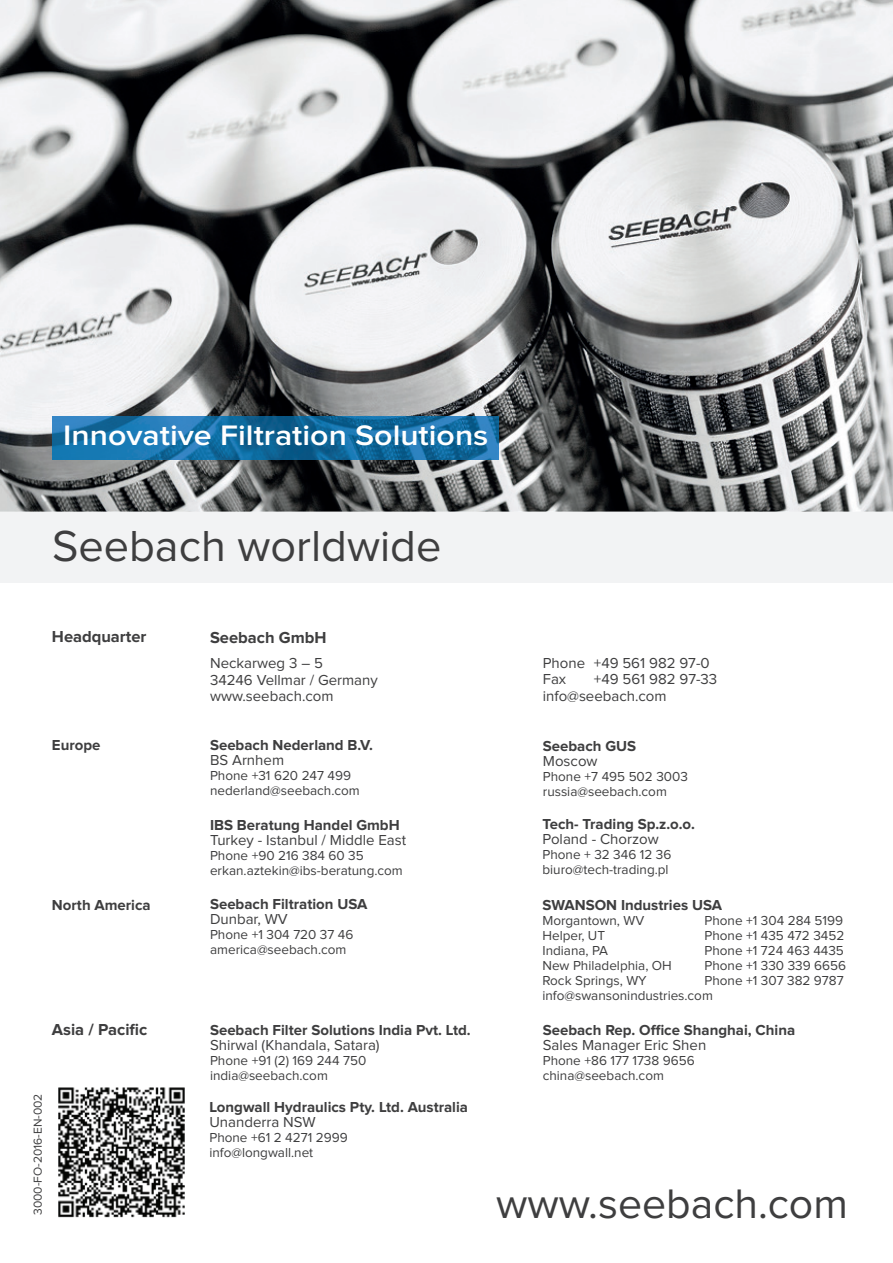
<style>
.page{position:relative;width:893px;height:1263px;background:#fff}
.page>*{position:absolute;margin:0;border:0;box-sizing:border-box;transform-origin:0 0}
.t1{font:45px "Proxima Nova";color:#3e3e3f}
.t2{font:42.75px "Proxima Nova";color:#3e3e3f}
.t3{font:600 29.1px "Proxima Nova";color:#fff;scale:1.1 1}
.t4{font:700 16.5px "Proxima Nova";color:#3e3e3f}
.t5{font:700 15px "Proxima Nova";color:#3e3e3f}
.t6{font:15px/16.5px "Proxima Nova";color:#3e3e3f}
.t7{font:13.5px/15px "Proxima Nova";color:#3e3e3f}
.t8{font:12px "Proxima Nova";color:#3e3e3f}
</style>
<div class="page">
<div style="left:0;top:0;width:893px;height:583px;background:#f2f3f4"></div>
<img style="left:0;top:0;width:893px;height:512px">
<img style="left:58px;top:1087px;width:127px;height:131px">
<img style="left:52px;top:417px;width:447px;height:43px">
<h3 class="t3" style="left:63px;top:419px;width:388px">Innovative Filtration Solutions</h3>
<h1 class="t1" style="left:52px;top:521px;width:391px">Seebach worldwide</h1>
<p class="t4" style="left:52px;top:627px;width:96px">Headquarter</p>
<p class="t5" style="left:52px;top:736px;width:50px">Europe</p>
<p class="t4" style="left:210px;top:628px;width:118px">Seebach GmbH</p>
<p class="t6" style="left:210px;top:655px;width:169px">Neckarweg 3 – 5<br>34246 Vellmar / Germany www.seebach.com</p>
<p class="t5" style="left:210px;top:737px;width:164px">Seebach Nederland B.V.</p>
<p class="t6" style="left:210px;top:752px;width:76px">BS Arnhem</p>
<p class="t7" style="left:210px;top:768px;width:151px">Phone +31 620 247 499 nederland@seebach.com</p>
<p class="t5" style="left:210px;top:816px;width:191px">IBS Beratung Handel GmbH</p>
<p class="t6" style="left:210px;top:832px;width:198px">Turkey - Istanbul / Middle East</p>
<p class="t7" style="left:210px;top:848px;width:194px">Phone +90 216 384 60 35 erkan.aztekin@ibs-beratung.com</p>
<p class="t5" style="left:52px;top:896px;width:100px">North America</p>
<p class="t5" style="left:210px;top:896px;width:159px">Seebach Filtration USA</p>
<p class="t6" style="left:210px;top:911px;width:79px">Dunbar, WV</p>
<p class="t7" style="left:210px;top:928px;width:145px">Phone +1 304 720 37 46 america@seebach.com</p>
<p class="t8" style="left:31px;top:1215px;width:123px;rotate:-90deg">3000-FO-2016-EN-002</p>
<p class="t4" style="left:52px;top:1020px;width:97px">Asia / Pacific</p>
<p class="t5" style="left:210px;top:1022px;width:262px">Seebach Filter Solutions India Pvt. Ltd.</p>
<p class="t6" style="left:210px;top:1037px;width:171px">Shirwal (Khandala, Satara)</p>
<p class="t7" style="left:210px;top:1054px;width:158px">Phone +91 (2) 169 244 750 india@seebach.com</p>
<p class="t5" style="left:209px;top:1099px;width:260px">Longwall Hydraulics Pty. Ltd. Australia</p>
<p class="t6" style="left:209px;top:1114px;width:108px">Unanderra NSW</p>
<p class="t7" style="left:209px;top:1130px;width:140px">Phone +61 2 4271 2999 info@longwall.net</p>
<p class="t6" style="left:543px;top:655px;width:168px">Phone +49 561 982 97-0<br>Fax</p>
<p class="t6" style="left:543px;top:671px;width:176px;text-indent:51px">+49 561 982 97-33 info@seebach.com</p>
<p class="t5" style="left:543px;top:738px;width:95px">Seebach GUS</p>
<p class="t6" style="left:543px;top:754px;width:56px">Moscow</p>
<p class="t7" style="left:543px;top:770px;width:147px">Phone +7 495 502 3003 russia@seebach.com</p>
<p class="t5" style="left:542px;top:815px;width:154px">Tech- Trading Sp.z.o.o.</p>
<p class="t6" style="left:542px;top:831px;width:118px">Poland - Chorzow</p>
<p class="t7" style="left:542px;top:847px;width:130px">Phone + 32 346 12 36 biuro@tech-trading.pl</p>
<p class="t5" style="left:542px;top:897px;width:181px">SWANSON Industries USA</p>
<p class="t7" style="left:542px;top:914px;width:103px">Morgantown, WV</p>
<p class="t7" style="left:704px;top:914px;width:140px">Phone +1 304 284 5199</p>
<p class="t7" style="left:542px;top:929px;width:64px">Helper, UT</p>
<p class="t7" style="left:704px;top:929px;width:141px">Phone +1 435 472 3452</p>
<p class="t7" style="left:542px;top:944px;width:67px">Indiana, PA</p>
<p class="t7" style="left:704px;top:944px;width:141px">Phone +1 724 463 4435</p>
<p class="t7" style="left:542px;top:959px;width:131px">New Philadelphia, OH</p>
<p class="t7" style="left:704px;top:959px;width:143px">Phone +1 330 339 6656</p>
<p class="t7" style="left:542px;top:974px;width:106px">Rock Springs, WY</p>
<p class="t7" style="left:542px;top:974px;width:303px;text-indent:162px">Phone +1 307 382 9787 info@swansonindustries.com</p>
<p class="t5" style="left:543px;top:1022px;width:254px">Seebach Rep. Office Shanghai, China</p>
<p class="t6" style="left:543px;top:1037px;width:165px">Sales Manager Eric Shen</p>
<p class="t7" style="left:543px;top:1054px;width:153px">Phone +86 177 1738 9656 china@seebach.com</p>
<h2 class="t2" style="left:496px;top:1180px;width:353px">www.seebach.com</h2>
</div>
